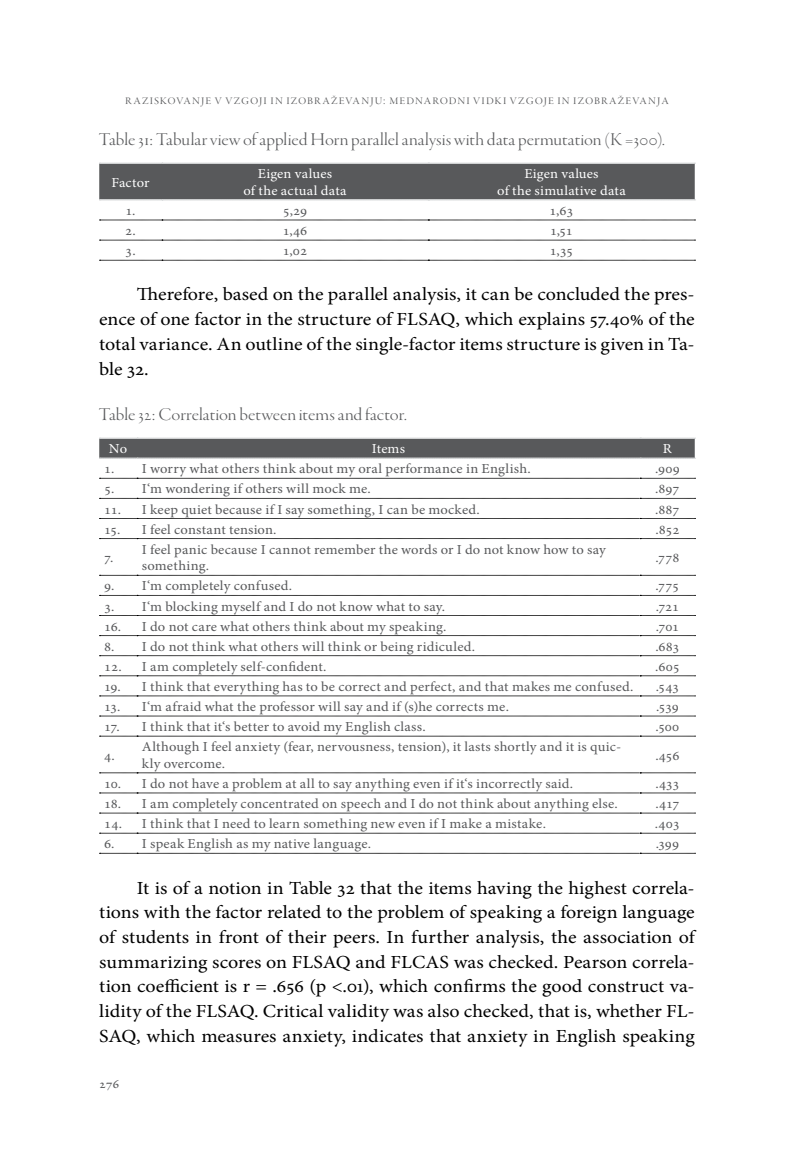
<style>
.page{position:relative;width:794px;height:1166px;background:#fff}
.page>*{position:absolute;margin:0;border:0;box-sizing:border-box;transform-origin:0 0}
.Telo_besedila_osnovn{font:18.55px/24.7px "Minion Pro";letter-spacing:.005em;color:#000;text-align:justify;scale:1.08 1}
._00_Nadpis_tabela{font:18.55px "Garamond Premr Pro Lt Disp";letter-spacing:-.005em;color:#58595b;scale:1.08 1}
.t1{font:14px "Garamond Premr Pro Lt Disp";letter-spacing:.075em;color:#58595b}
._01_Tabela{font:13.65px/16.6px "Minion Pro";letter-spacing:.015em;color:#58595b;scale:1.06 1}
._02_Tabela_header{font:13.65px "Minion Pro";letter-spacing:.01em;color:#fff;scale:1.06 1}
.t2{font:500 13.47px "Garamond Premr Pro";color:#58595b;scale:1.08 1}
</style>
<div class="page">
<svg style="left:99px;top:220px;width:596px;height:1px"></svg>
<svg style="left:99px;top:240px;width:596px;height:1px"></svg>
<svg style="left:99px;top:260px;width:596px;height:1px"></svg>
<svg style="left:99px;top:163px;width:596px;height:38px;background:#626365"></svg>
<svg style="left:99px;top:478px;width:596px;height:1px"></svg>
<svg style="left:99px;top:498px;width:596px;height:1px"></svg>
<svg style="left:99px;top:518px;width:596px;height:1px"></svg>
<svg style="left:99px;top:538px;width:596px;height:1px"></svg>
<svg style="left:99px;top:575px;width:596px;height:1px"></svg>
<svg style="left:99px;top:595px;width:596px;height:1px"></svg>
<svg style="left:99px;top:615px;width:596px;height:1px"></svg>
<svg style="left:99px;top:635px;width:596px;height:1px"></svg>
<svg style="left:99px;top:655px;width:596px;height:1px"></svg>
<svg style="left:99px;top:675px;width:596px;height:1px"></svg>
<svg style="left:99px;top:695px;width:596px;height:1px"></svg>
<svg style="left:99px;top:716px;width:596px;height:1px"></svg>
<svg style="left:99px;top:736px;width:596px;height:1px"></svg>
<svg style="left:99px;top:772px;width:596px;height:1px"></svg>
<svg style="left:99px;top:793px;width:596px;height:1px"></svg>
<svg style="left:99px;top:813px;width:596px;height:1px"></svg>
<svg style="left:99px;top:833px;width:596px;height:1px"></svg>
<svg style="left:99px;top:853px;width:596px;height:1px"></svg>
<svg style="left:99px;top:438px;width:596px;height:21px;background:#666769"></svg>
<p class="t1" style="left:125px;top:92px;width:545px">raziskovanje v vzgoji in izobraževanju: mednarodni vidki vzgoje in izobraževanja</p>
<p class="_00_Nadpis_tabela" style="left:99px;top:129px;width:525px">Table 31: Tabular view of applied Horn parallel analysis with data permutation (К =300).</p>
<p class="_02_Tabela_header" style="left:111px;top:173px;width:38px">Factor</p>
<p class="_02_Tabela_header" style="left:258px;top:165px;width:72px">Eigen values</p>
<p class="_02_Tabela_header" style="left:243px;top:181px;width:99px">of the actual data</p>
<p class="_02_Tabela_header" style="left:524px;top:165px;width:72px">Eigen values</p>
<p class="_02_Tabela_header" style="left:497px;top:181px;width:123px">of the simulative data</p>
<p class="_01_Tabela" style="left:125px;top:202px;width:11px">1.</p>
<p class="_01_Tabela" style="left:283px;top:202px;width:25px">5,29</p>
<p class="_01_Tabela" style="left:549px;top:202px;width:24px">1,63</p>
<p class="_01_Tabela" style="left:125px;top:222px;width:11px">2.</p>
<p class="_01_Tabela" style="left:283px;top:222px;width:25px">1,46</p>
<p class="_01_Tabela" style="left:550px;top:222px;width:23px">1,51</p>
<p class="_01_Tabela" style="left:125px;top:243px;width:11px">3.</p>
<p class="_01_Tabela" style="left:283px;top:243px;width:24px">1,02</p>
<p class="_01_Tabela" style="left:550px;top:243px;width:23px">1,35</p>
<p class="Telo_besedila_osnovn" style="left:99px;top:282px;width:553px;text-indent:38px">Therefore, based on the parallel analysis, it can be concluded the pres&shy;ence of one factor in the structure of FLSAQ, which explains 57.40% of the total variance. An outline of the single-factor items structure is given in Ta&shy;ble 32.</p>
<p class="_00_Nadpis_tabela" style="left:99px;top:404px;width:286px">Table 32: Correlation between items and factor.</p>
<p class="_02_Tabela_header" style="left:109px;top:440px;width:19px">No</p>
<p class="_02_Tabela_header" style="left:372px;top:440px;width:33px">Items</p>
<p class="_02_Tabela_header" style="left:663px;top:440px;width:10px">R</p>
<p class="_01_Tabela" style="left:104px;top:461px;width:11px">1.</p>
<p class="_01_Tabela" style="left:142px;top:461px;width:368px">I worry what others think about my oral performance in English.</p>
<p class="_01_Tabela" style="left:655px;top:461px;width:25px">.909</p>
<p class="_01_Tabela" style="left:104px;top:481px;width:11px">5.</p>
<p class="_01_Tabela" style="left:142px;top:481px;width:217px">I‘m wondering if others will mock me.</p>
<p class="_01_Tabela" style="left:655px;top:481px;width:25px">.897</p>
<p class="_01_Tabela" style="left:104px;top:501px;width:18px">11.</p>
<p class="_01_Tabela" style="left:142px;top:501px;width:320px">I keep quiet because if I say something, I can be mocked.</p>
<p class="_01_Tabela" style="left:655px;top:501px;width:25px">.887</p>
<p class="_01_Tabela" style="left:104px;top:521px;width:17px">15.</p>
<p class="_01_Tabela" style="left:142px;top:521px;width:129px">I feel constant tension.</p>
<p class="_01_Tabela" style="left:655px;top:521px;width:24px">.852</p>
<p class="_01_Tabela" style="left:104px;top:549px;width:10px">7.</p>
<p class="_01_Tabela" style="left:142px;top:541px;width:439px">I feel panic because I cannot remember the words or I do not know how to say something.</p>
<p class="_01_Tabela" style="left:655px;top:549px;width:24px">.778</p>
<p class="_01_Tabela" style="left:104px;top:578px;width:11px">9.</p>
<p class="_01_Tabela" style="left:142px;top:578px;width:143px">I‘m completely confused.</p>
<p class="_01_Tabela" style="left:655px;top:578px;width:24px">.775</p>
<p class="_01_Tabela" style="left:104px;top:598px;width:11px">3.</p>
<p class="_01_Tabela" style="left:142px;top:598px;width:288px">I‘m blocking myself and I do not know what to say.</p>
<p class="_01_Tabela" style="left:655px;top:598px;width:24px">.721</p>
<p class="_01_Tabela" style="left:104px;top:618px;width:17px">16.</p>
<p class="_01_Tabela" style="left:142px;top:618px;width:289px">I do not care what others think about my speaking.</p>
<p class="_01_Tabela" style="left:656px;top:618px;width:24px">.701</p>
<p class="_01_Tabela" style="left:104px;top:638px;width:11px">8.</p>
<p class="_01_Tabela" style="left:142px;top:638px;width:316px">I do not think what others will think or being ridiculed.</p>
<p class="_01_Tabela" style="left:655px;top:638px;width:24px">.683</p>
<p class="_01_Tabela" style="left:104px;top:658px;width:18px">12.</p>
<p class="_01_Tabela" style="left:142px;top:658px;width:176px">I am completely self-confident.</p>
<p class="_01_Tabela" style="left:655px;top:658px;width:25px">.605</p>
<p class="_01_Tabela" style="left:104px;top:678px;width:17px">19.</p>
<p class="_01_Tabela" style="left:142px;top:678px;width:465px">I think that everything has to be correct and perfect, and that makes me confused.</p>
<p class="_01_Tabela" style="left:656px;top:678px;width:23px">.543</p>
<p class="_01_Tabela" style="left:104px;top:698px;width:17px">13.</p>
<p class="_01_Tabela" style="left:142px;top:698px;width:348px">I‘m afraid what the professor will say and if (s)he corrects me.</p>
<p class="_01_Tabela" style="left:656px;top:698px;width:23px">.539</p>
<p class="_01_Tabela" style="left:104px;top:718px;width:16px">17.</p>
<p class="_01_Tabela" style="left:142px;top:718px;width:269px">I think that it‘s better to avoid my English class.</p>
<p class="_01_Tabela" style="left:655px;top:718px;width:24px">.500</p>
<p class="_01_Tabela" style="left:104px;top:747px;width:12px">4.</p>
<p class="_01_Tabela" style="left:142px;top:739px;width:454px">Although I feel anxiety (fear, nervousness, tension), it lasts shortly and it is quic&shy;kly overcome.</p>
<p class="_01_Tabela" style="left:655px;top:747px;width:24px">.456</p>
<p class="_01_Tabela" style="left:104px;top:775px;width:17px">10.</p>
<p class="_01_Tabela" style="left:142px;top:775px;width:408px">I do not have a problem at all to say anything even if it‘s incorrectly said.</p>
<p class="_01_Tabela" style="left:655px;top:775px;width:24px">.433</p>
<p class="_01_Tabela" style="left:104px;top:795px;width:18px">18.</p>
<p class="_01_Tabela" style="left:142px;top:795px;width:450px">I am completely concentrated on speech and I do not think about anything else.</p>
<p class="_01_Tabela" style="left:655px;top:795px;width:24px">.417</p>
<p class="_01_Tabela" style="left:104px;top:815px;width:18px">14.</p>
<p class="_01_Tabela" style="left:142px;top:815px;width:383px">I think that I need to learn something new even if I make a mistake.</p>
<p class="_01_Tabela" style="left:655px;top:815px;width:25px">.403</p>
<p class="_01_Tabela" style="left:104px;top:836px;width:11px">6.</p>
<p class="_01_Tabela" style="left:142px;top:836px;width:218px">I speak English as my native language.</p>
<p class="_01_Tabela" style="left:655px;top:836px;width:24px">.399</p>
<p class="Telo_besedila_osnovn" style="left:99px;top:875px;width:553px;text-indent:38px">It is of a notion in Table 32 that the items having the highest correla&shy;tions with the factor related to the problem of speaking a foreign language of students in front of their peers. In further analysis, the association of summarizing scores on FLSAQ and FLCAS was checked. Pearson correla&shy;tion coefficient is r = .656 (p &lt;.01), which confirms the good construct va&shy;lidity of the FLSAQ. Critical validity was also checked, that is, whether FL-SAQ, which measures anxiety, indicates that anxiety in English speaking</p>
<p class="t2" style="left:99px;top:1075px;width:20px">276</p>
</div>
